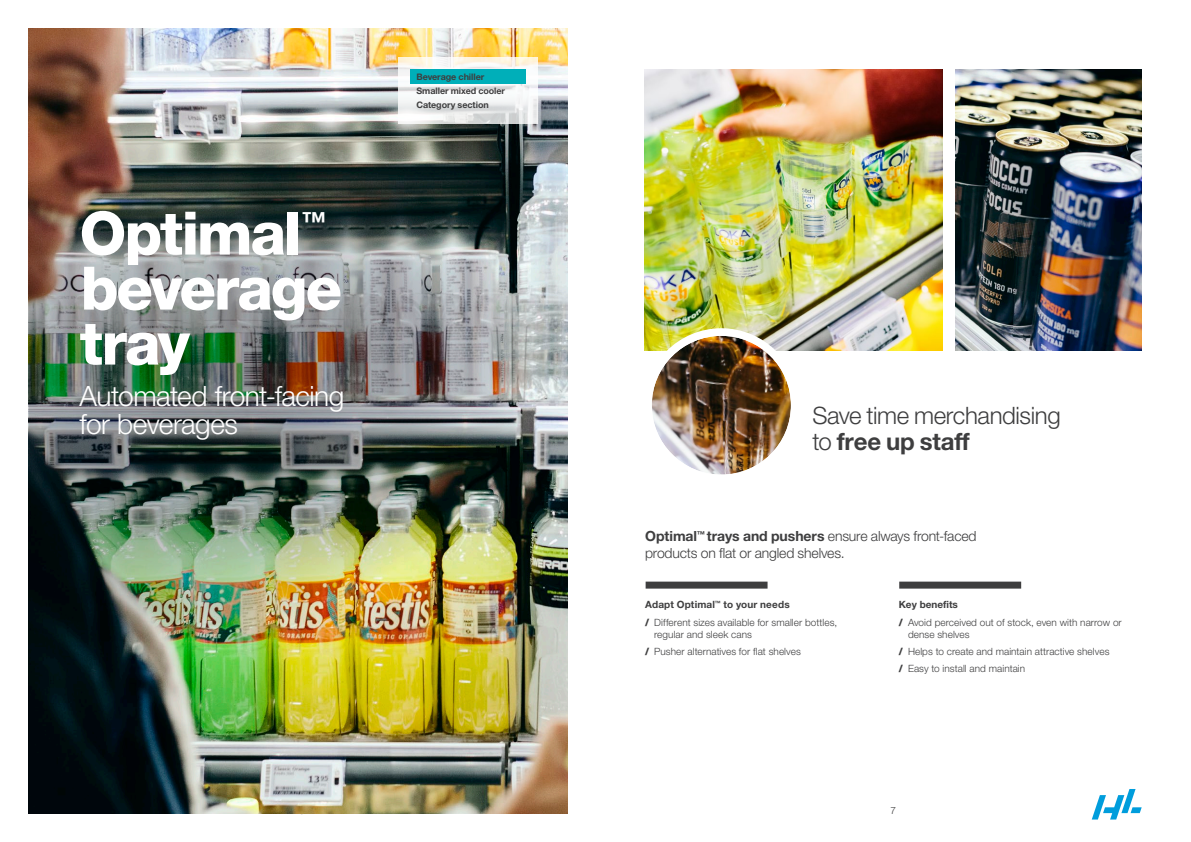
<style>
.page{position:relative;width:1191px;height:842px;background:#fff}
.page>*{position:absolute;margin:0;border:0;box-sizing:border-box;transform-origin:0 0}
.BEA_Concept_Body_tex{font:800 60px/55px "Helvetica Neue LTW1 G";letter-spacing:-.035em;color:#fff}
.Concept_small_Headli{font:300 28px/28px "Helvetica Neue LTW1 G";letter-spacing:-.02em;color:#fff}
.BEA_Concept_Body_tex-2{font:700 25.1px "Helvetica Neue LTW1 G";color:#fff}
.BEA_Concept_Body_tex-3{font:300 24px/26px "Helvetica Neue LTW1 G";letter-spacing:-.015em;color:#3e3e3f}
.Concept_small_Headli-2{font:300 14px/16.8px "Helvetica Neue LTW1 G";letter-spacing:-.015em;color:#3e3e3f}
.Concept_small_Headli-3{font:300 10px/12.8px "Helvetica Neue LTW1 G";letter-spacing:.005em;color:#3e3e3f}
.Concept_small_Headli-4{font:700 10px "Helvetica Neue LTW1 G";letter-spacing:.01em;color:#3e3e3f}
.t1{font:700 9px "Helvetica Neue LTW1 G";letter-spacing:-.005em;color:#3e3e3f}
.s1{font-weight:700}
.s2{font-weight:800}
</style>
<div class="page">
<svg style="left:1092px;top:789px;width:49px;height:30px"></svg>
<img style="left:28px;top:28px;width:539px;height:785px">
<img style="left:28px;top:163px;width:536px;height:484px">
<svg style="left:399px;top:58px;width:139px;height:66px"></svg>
<img style="left:955px;top:70px;width:186px;height:280px">
<div style="left:411px;top:70px;width:115px;height:14px;background:#00afb9"></div>
<img style="left:644px;top:70px;width:298px;height:281px">
<div style="left:648px;top:332px;width:146px;height:146px;background:#fff;border-radius:50%"></div>
<img style="left:652px;top:336px;width:139px;height:139px;border-radius:69px">
<div style="left:644px;top:328px;width:154px;height:154px;border:8px solid #fff;border-radius:50%"></div>
<div style="left:645px;top:582px;width:122px;height:7px;background:#3e3e3f"></div>
<div style="left:899px;top:582px;width:122px;height:7px;background:#3e3e3f"></div>
<p class="BEA_Concept_Body_tex" style="left:80px;top:206px;width:223px">Optimal</p>
<p class="BEA_Concept_Body_tex-2" style="left:301px;top:206px;width:27px">™</p>
<p class="BEA_Concept_Body_tex" style="left:80px;top:261px;width:264px">beverage tray</p>
<p class="Concept_small_Headli" style="left:80px;top:382px;width:266px">Automated front-facing for beverages</p>
<p class="t1" style="left:416px;top:71px;width:69px">Beverage chiller</p>
<p class="t1" style="left:416px;top:85px;width:90px">Smaller mixed cooler</p>
<p class="t1" style="left:416px;top:99px;width:74px">Category section</p>
<p class="BEA_Concept_Body_tex-3" style="left:812px;top:403px;width:250px">Save time merchandising to <span class="s1">free up staff</span></p>
<p class="Concept_small_Headli-2" style="left:645px;top:528px;width:333px"><span class="s1">Optimal</span><sup>™</sup> <span class="s1">trays and pushers</span> ensure always front-faced products on flat or angled shelves.</p>
<p class="Concept_small_Headli-4" style="left:645px;top:599px;width:146px">Adapt Optimal<sup>™</sup> to your needs</p>
<p class="Concept_small_Headli-3" style="left:654px;top:615px;width:184px;text-indent:-9px"><span class="s2">/</span> Different sizes available for smaller bottles, regular and sleek cans</p>
<p class="Concept_small_Headli-3" style="left:645px;top:645px;width:157px"><span class="s2">/</span> Pusher alternatives for flat shelves</p>
<p class="Concept_small_Headli-4" style="left:899px;top:599px;width:61px">Key benefits</p>
<p class="Concept_small_Headli-3" style="left:908px;top:615px;width:215px;text-indent:-9px"><span class="s2">/</span> Avoid perceived out of stock, even with narrow or dense shelves</p>
<p class="Concept_small_Headli-3" style="left:899px;top:645px;width:212px"><span class="s2">/</span> Helps to create and maintain attractive shelves</p>
<p class="Concept_small_Headli-3" style="left:899px;top:662px;width:128px"><span class="s2">/</span> Easy to install and maintain</p>
<p class="Concept_small_Headli-3" style="left:890px;top:803px;width:7px">7</p>
</div>
